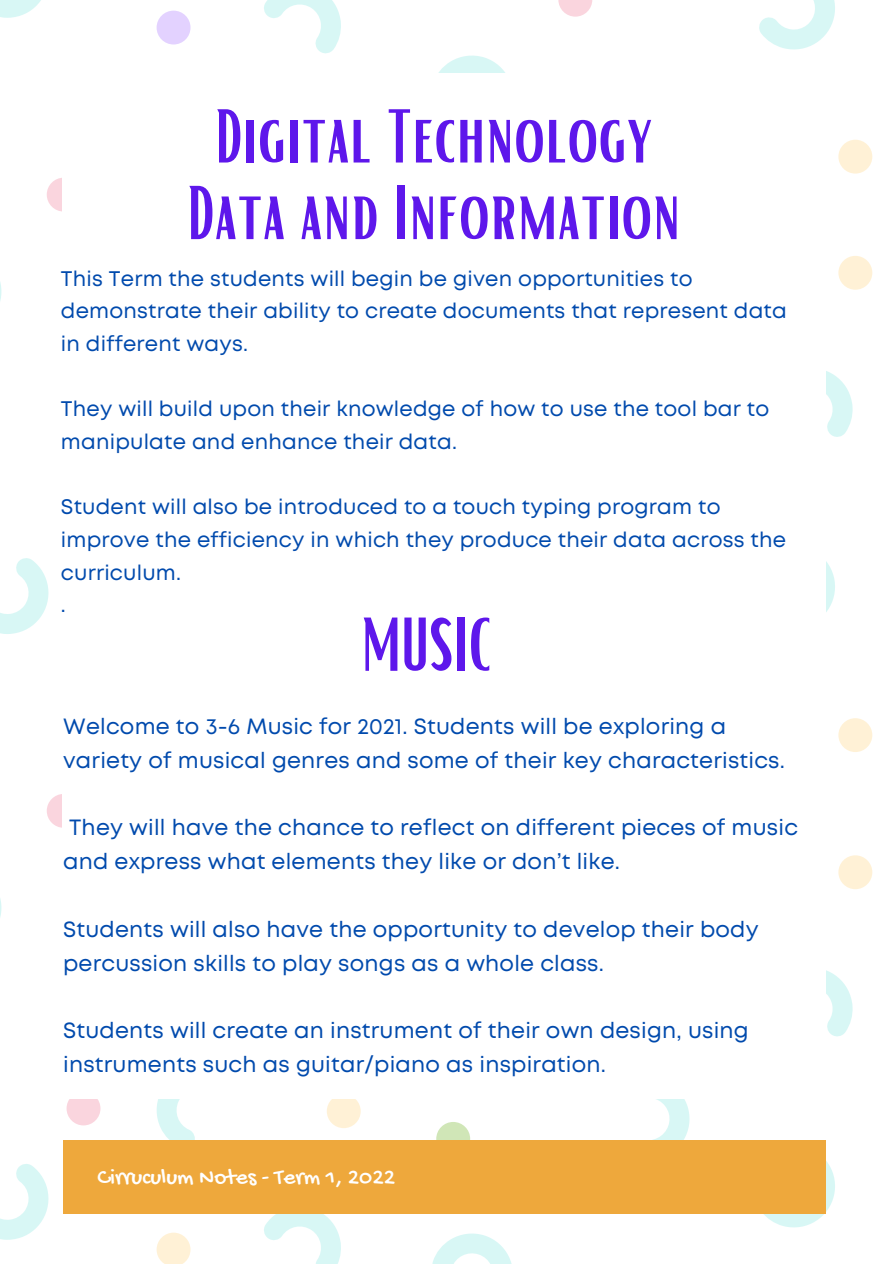
<style>
.page{position:relative;width:894px;height:1264px;background:#fff}
.page>*{position:absolute;margin:0;border:0;box-sizing:border-box;transform-origin:0 0}
.t1{font:73.5px "Bright";color:#5e17eb}
.t2{font:23.25px "Gochi Hand";color:#fff}
.t3{font:22.05px/33.8px "Mont";letter-spacing:.01em;color:#004aad}
.t4{font:21px/32.7px "Mont";letter-spacing:.01em;color:#004aad}
</style>
<div class="page">
<svg style="left:47px;top:794px;width:34px;height:33px"></svg>
<svg style="left:0;top:558px;width:49px;height:76px"></svg>
<svg style="left:0;top:898px;width:2px;height:19px"></svg>
<div style="left:838px;top:718px;width:34px;height:34px;background:#fff1d6;border-radius:50%"></div>
<div style="left:838px;top:256px;width:34px;height:34px;background:#fff1d6;border-radius:50%"></div>
<svg style="left:826px;top:561px;width:9px;height:51px"></svg>
<svg style="left:826px;top:371px;width:26px;height:66px"></svg>
<svg style="left:436px;top:1121px;width:34px;height:34px"></svg>
<div style="left:838px;top:855px;width:34px;height:34px;background:#fff1d6;border-radius:50%"></div>
<svg style="left:757px;top:1155px;width:78px;height:73px"></svg>
<svg style="left:826px;top:970px;width:26px;height:67px"></svg>
<svg style="left:653px;top:1099px;width:37px;height:41px"></svg>
<svg style="left:432px;top:1233px;width:79px;height:30px"></svg>
<div style="left:66px;top:1091px;width:34px;height:34px;background:#fad5de;border-radius:50%"></div>
<svg style="left:156px;top:1232px;width:34px;height:31px"></svg>
<div style="left:327px;top:1094px;width:33px;height:34px;background:#fff1d6;border-radius:50%"></div>
<svg style="left:0;top:1164px;width:49px;height:75px"></svg>
<svg style="left:262px;top:1213px;width:79px;height:50px"></svg>
<svg style="left:156px;top:1099px;width:39px;height:41px"></svg>
<svg style="left:47px;top:178px;width:34px;height:33px"></svg>
<div style="left:156px;top:11px;width:34px;height:33px;background:#e3d2ff;border-radius:50%"></div>
<svg style="left:0;top:0;width:41px;height:18px"></svg>
<svg style="left:264px;top:0;width:77px;height:54px"></svg>
<svg style="left:0;top:282px;width:2px;height:19px"></svg>
<svg style="left:558px;top:0;width:34px;height:17px"></svg>
<div style="left:838px;top:140px;width:34px;height:34px;background:#fff1d6;border-radius:50%"></div>
<svg style="left:759px;top:0;width:76px;height:50px"></svg>
<svg style="left:438px;top:55px;width:67px;height:18px"></svg>
<div style="left:778px;top:1140px;width:47px;height:73px;background:#eea83c"></div>
<div style="left:110px;top:1140px;width:668px;height:73px;background:#eea83c"></div>
<div style="left:63px;top:1140px;width:47px;height:73px;background:#eea83c"></div>
<div style="left:63px;top:141px;width:762px;height:898px;background:#fff"></div>
<div style="left:63px;top:1039px;width:762px;height:59px;background:#fff"></div>
<p class="t1" style="left:214px;top:89px;width:440px">Digital Technology</p>
<p class="t1" style="left:186px;top:166px;width:495px">Data and Information</p>
<p class="t4" style="left:61px;top:263px;width:727px">This Term the students will begin be given opportunities to demonstrate their ability to create documents that represent data in different ways.</p>
<p class="t4" style="left:61px;top:394px;width:709px">They will build upon their knowledge of how to use the tool bar to manipulate and enhance their data.</p>
<p class="t4" style="left:61px;top:492px;width:726px">Student will also be introduced to a touch typing program to improve the efficiency in which they produce their data across the curriculum.</p>
<p class="t4" style="left:61px;top:590px;width:6px">.</p>
<p class="t1" style="left:360px;top:597px;width:132px">MUSIC</p>
<p class="t3" style="left:63px;top:711px;width:723px">Welcome to 3-6 Music for 2021. Students will be exploring a variety of musical genres and some of their key characteristics.</p>
<p class="t3" style="left:63px;top:812px;width:736px">They will have the chance to reflect on different pieces of music and express what elements they like or don’t like.</p>
<p class="t3" style="left:63px;top:913px;width:696px">Students will also have the opportunity to develop their body percussion skills to play songs as a whole class.</p>
<p class="t3" style="left:63px;top:1015px;width:687px">Students will create an instrument of their own design, using instruments such as guitar/piano as inspiration.</p>
<p class="t2" style="left:98px;top:1165px;width:299px">Cirruculum Notes - Term 1, 2022</p>
</div>
